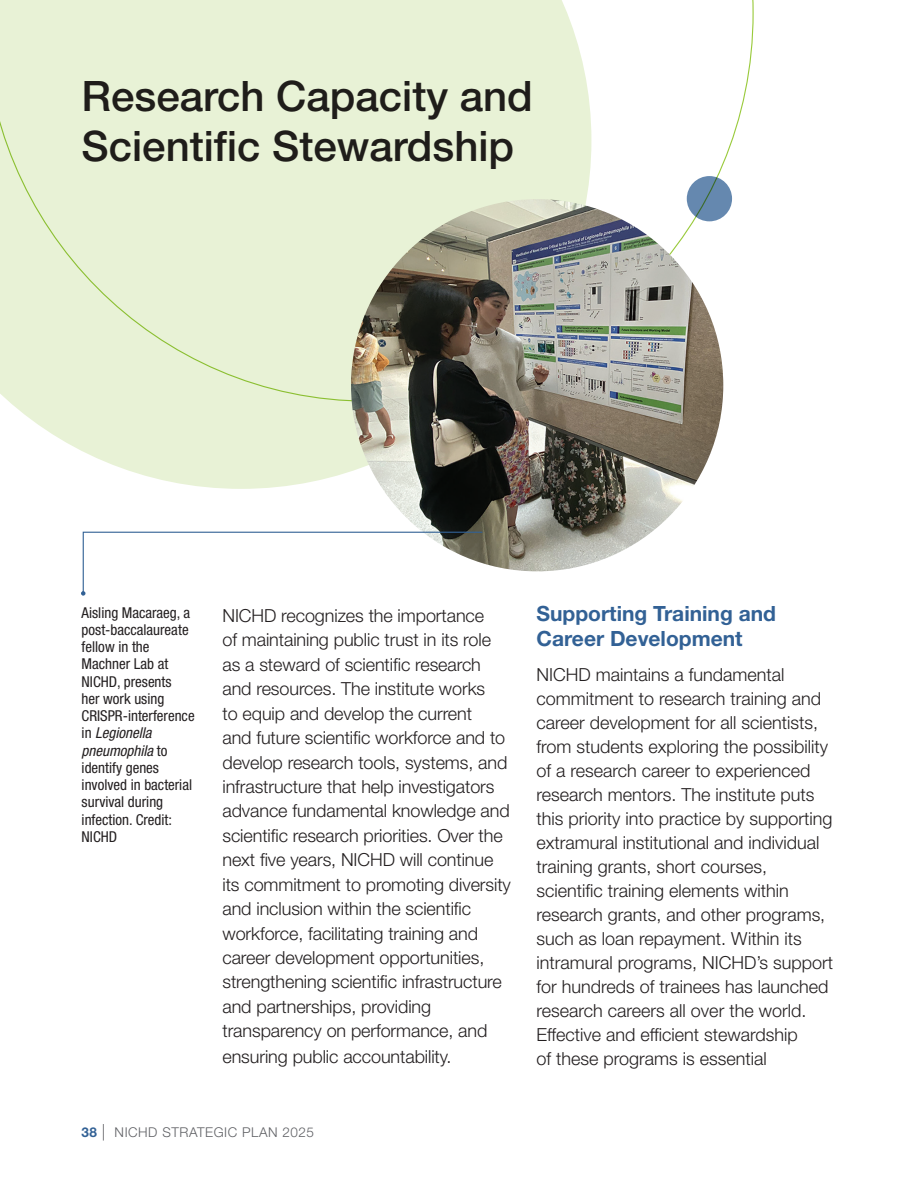
<style>
.page{position:relative;width:918px;height:1188px;background:#fff}
.page>*{position:absolute;margin:0;border:0;box-sizing:border-box;transform-origin:0 0}
.t1{font:500 42px/50.4px "Helvetica Neue LT Std";color:#231f20}
.t2{font:700 21px/25.2px "Helvetica Neue LT Std";color:#326195}
.t3{font:300 18px/24.5px "Helvetica Neue LT Std";letter-spacing:-.005em;color:#231f20}
.t4{font:condensed 15px/17.2px "Helvetica Neue LT Std";color:#231f20}
.t5{font:300 13.5px "Helvetica Neue LT Std";letter-spacing:.04em;color:#606165}
.s1{font-style:italic}
.s2{font-weight:700;color:#326195}
.s3{font-size:16.5px}
</style>
<div class="page">
<div style="left:0;top:0;width:591px;height:489px;background:#e8f2d6"></div>
<img style="left:351px;top:199px;width:372px;height:372px;border-radius:186px">
<svg style="left:687px;top:176px;width:45px;height:45px;background:#6488ab"></svg>
<svg style="left:81px;top:531px;width:402px;height:65px"></svg>
<h1 class="t1" style="left:82px;top:70px;width:453px">Research Capacity and<br>Scientific Stewardship</h1>
<p class="t4" style="left:82px;top:604px;width:115px">Aisling Macaraeg, a post-baccalaureate fellow in the<br>Machner Lab at<br>NICHD, presents<br>her work using<br>CRISPR-interference in <span class="s1">Legionella pneumophila</span> to identify genes involved in bacterial survival during infection. Credit:<br>NICHD</p>
<p class="t3" style="left:222px;top:603px;width:290px">NICHD recognizes the importance<br>of maintaining public trust in its role as a steward of scientific research and resources. The institute works<br>to equip and develop the current<br>and future scientific workforce and to develop research tools, systems, and infrastructure that help investigators advance fundamental knowledge and scientific research priorities. Over the next five years, NICHD will continue its commitment to promoting diversity and inclusion within the scientific workforce, facilitating training and career development opportunities, strengthening scientific infrastructure and partnerships, providing transparency on performance, and ensuring public accountability.</p>
<p class="t2" style="left:537px;top:601px;width:241px">Supporting Training and<br>Career Development</p>
<p class="t3" style="left:537px;top:662px;width:298px;line-height:24px">NICHD maintains a fundamental commitment to research training and career development for all scientists, from students exploring the possibility of a research career to experienced research mentors. The institute puts this priority into practice by supporting extramural institutional and individual training grants, short courses, scientific training elements within research grants, and other programs, such as loan repayment. Within its intramural programs, NICHD’s support for hundreds of trainees has launched research careers all over the world.<br>Effective and efficient stewardship<br>of these programs is essential</p>
<p class="t5" style="left:81px;top:1124px;width:234px"><span class="s2">38</span> <span class="s3">|</span> NICHD STRATEGIC PLAN 2025</p>
</div>
